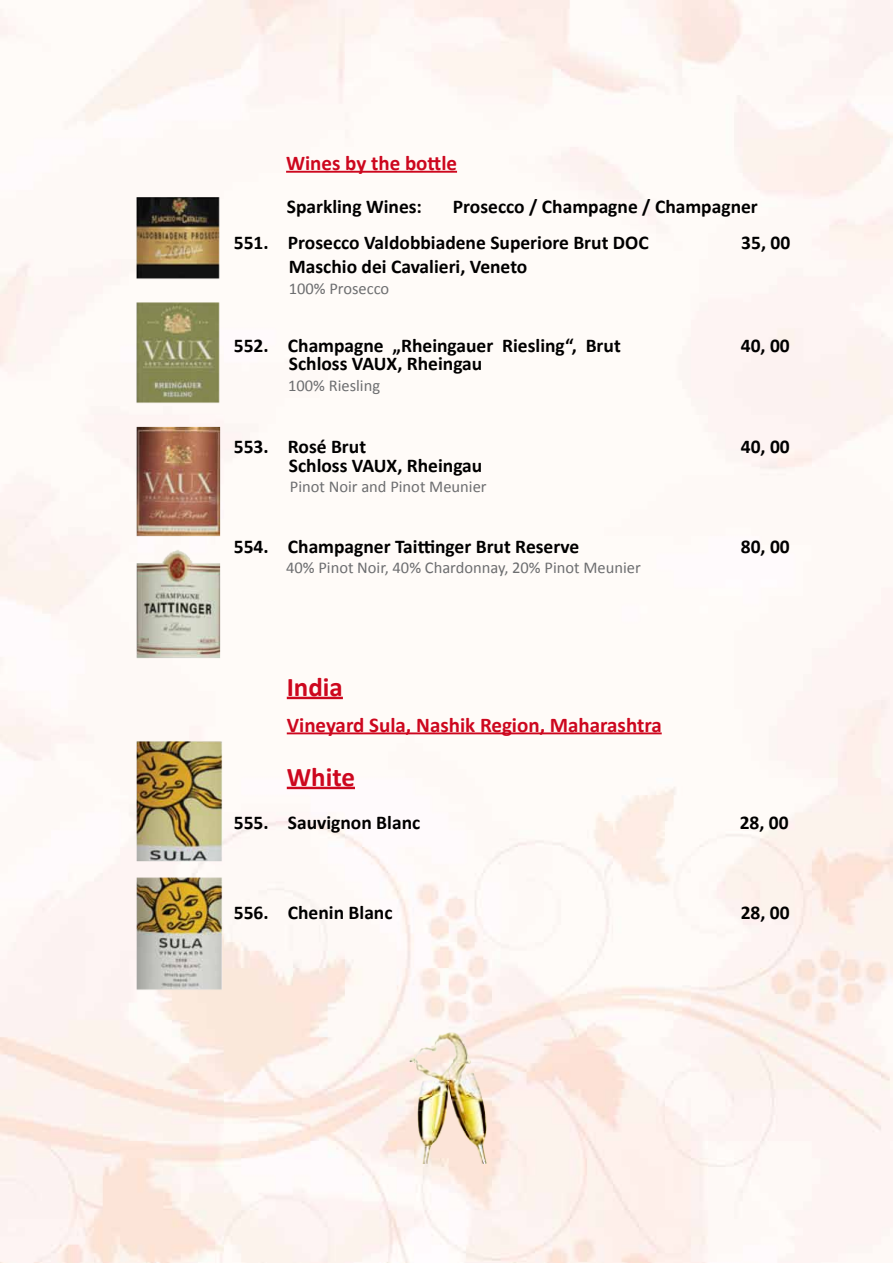
<style>
.page{position:relative;width:893px;height:1263px;background:#fff}
.page>*{position:absolute;margin:0;border:0;box-sizing:border-box;transform-origin:0 0}
.t1{font:700 27px "Calibri";color:#cd071e}
.t2{font:700 21px "Calibri";color:#cd071e}
.t3{font:700 19.5px/36px "Calibri";color:#000}
.t4{font:16.5px "Calibri";color:#6d6e70}
</style>
<div class="page">
<hr style="left:286px;top:171px;width:171px;height:2px;background:#cd071e">
<hr style="left:287px;top:697px;width:56px;height:2px;background:#cd071e">
<hr style="left:287px;top:732px;width:375px;height:2px;background:#cd071e">
<hr style="left:287px;top:787px;width:68px;height:2px;background:#cd071e">
<img style="left:89px;top:183px;width:145px;height:815px">
<img style="left:383px;top:1030px;width:136px;height:134px">
<p class="t2" style="left:286px;top:150px;width:172px">Wines by the bottle</p>
<p class="t3" style="left:287px;top:188px;width:137px">Sparkling Wines:</p>
<p class="t3" style="left:234px;top:188px;width:525px;text-indent:219px">Prosecco / Champagne / Champagner<br>551. Prosecco Valdobbiadene Superiore Brut DOC</p>
<p class="t3" style="left:741px;top:224px;width:50px">35, 00</p>
<p class="t3" style="left:289px;top:247px;width:240px">Maschio dei Cavalieri, Veneto</p>
<p class="t4" style="left:289px;top:278px;width:102px">100% Prosecco</p>
<p class="t3" style="left:234px;top:326px;width:388px">552. Champagne „Rheingauer Riesling“, Brut</p>
<p class="t3" style="left:741px;top:326px;width:50px">40, 00</p>
<p class="t3" style="left:289px;top:344px;width:195px">Schloss VAUX, Rheingau</p>
<p class="t4" style="left:288px;top:376px;width:94px">100% Riesling</p>
<p class="t3" style="left:234px;top:427px;width:134px">553. Rosé Brut</p>
<p class="t3" style="left:741px;top:427px;width:50px">40, 00</p>
<p class="t3" style="left:289px;top:447px;width:195px">Schloss VAUX, Rheingau</p>
<p class="t4" style="left:290px;top:476px;width:198px">Pinot Noir and Pinot Meunier</p>
<p class="t3" style="left:234px;top:528px;width:347px">554. Champagner Taittinger Brut Reserve</p>
<p class="t3" style="left:741px;top:528px;width:50px">80, 00</p>
<p class="t4" style="left:286px;top:557px;width:356px">40% Pinot Noir, 40% Chardonnay, 20% Pinot Meunier</p>
<h1 class="t1" style="left:287px;top:670px;width:58px">India</h1>
<p class="t2" style="left:287px;top:711px;width:376px">Vineyard Sula, Nashik Region, Maharashtra</p>
<h1 class="t1" style="left:287px;top:760px;width:70px">White</h1>
<p class="t3" style="left:234px;top:803px;width:188px">555. Sauvignon Blanc</p>
<p class="t3" style="left:740px;top:803px;width:50px">28, 00</p>
<p class="t3" style="left:234px;top:893px;width:160px">556. Chenin Blanc</p>
<p class="t3" style="left:741px;top:893px;width:50px">28, 00</p>
</div>
